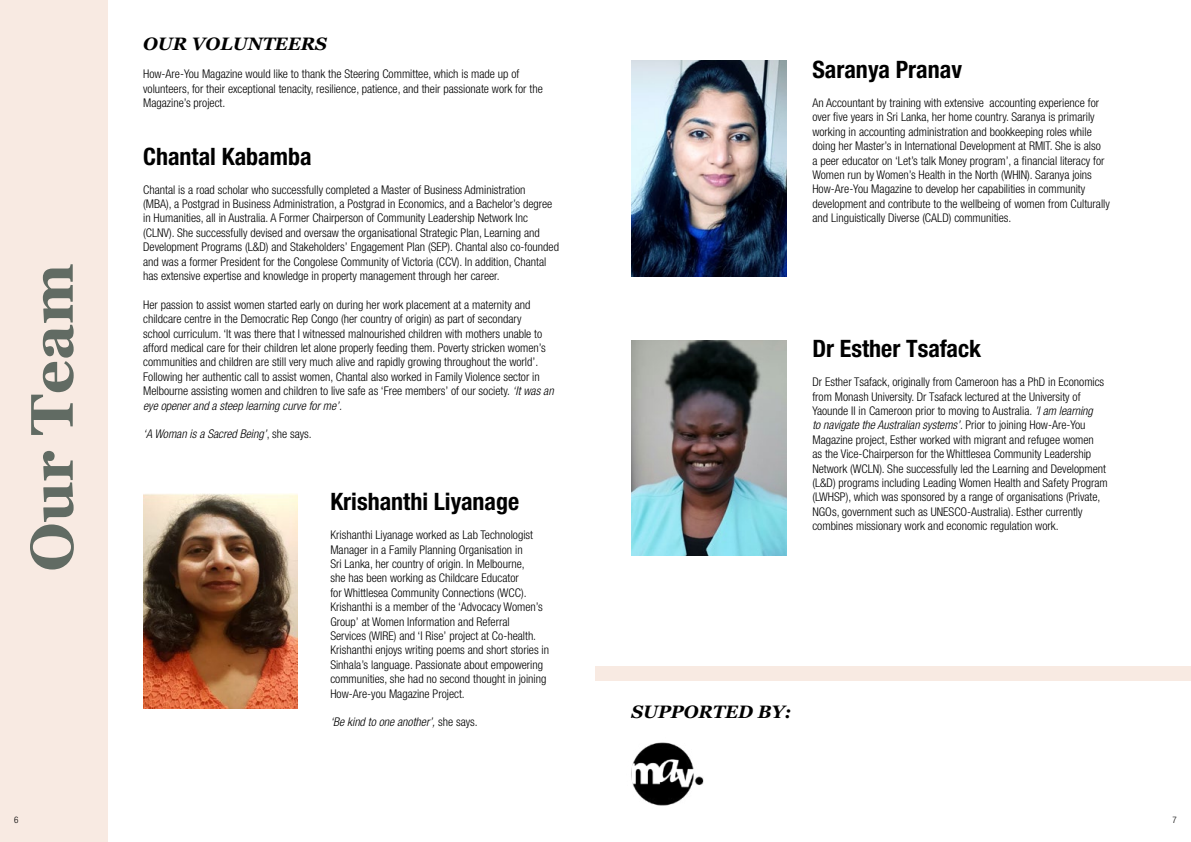
<style>
.page{position:relative;width:1191px;height:842px;background:#fff}
.page>*{position:absolute;margin:0;border:0;box-sizing:border-box;transform-origin:0 0}
.t1{font:700 60px "Georgia";color:#616b63}
.t2{font:700 condensed 24px "Helvetica Neue LT Std";color:#000}
.t3{font:italic 700 18px "Georgia";color:#000}
.t4{font:300 condensed 12px/14.4px "Helvetica Neue LT Std";color:#000}
.t5{font:italic 300 condensed 12px "Helvetica Neue LT Std";color:#000}
.t6{font:300 condensed 9px "Helvetica Neue LT Std";color:#000}
.s1{font-style:italic}
.s2{font-style:normal}
</style>
<div class="page">
<div style="left:0;top:0;width:108px;height:842px;background:#f8eae2"></div>
<img style="left:143px;top:493px;width:155px;height:216px">
<img style="left:631px;top:61px;width:155px;height:215px">
<img style="left:631px;top:340px;width:155px;height:216px">
<img style="left:631px;top:742px;width:73px;height:64px">
<div style="left:595px;top:666px;width:596px;height:15px;background:#f8eae2"></div>
<h1 class="t1" style="left:7px;top:572px;width:310px;rotate:-90deg">Our Team</h1>
<h3 class="t3" style="left:143px;top:30px;width:185px">OUR VOLUNTEERS</h3>
<p class="t4" style="left:143px;top:67px;width:401px">How-Are-You Magazine would like to thank the Steering Committee, which is made up of volunteers, for their exceptional tenacity, resilience, patience, and their passionate work for the<br>Magazine’s project.</p>
<h2 class="t2" style="left:143px;top:142px;width:170px">Chantal Kabamba</h2>
<p class="t4" style="left:143px;top:182px;width:417px">Chantal is a road scholar who successfully completed a Master of Business Administration<br>(MBA), a Postgrad in Business Administration, a Postgrad in Economics, and a Bachelor’s degree in Humanities, all in Australia. A Former Chairperson of Community Leadership Network Inc (CLNV). She successfully devised and oversaw the organisational Strategic Plan, Learning and Development Programs (L&amp;D) and Stakeholders’ Engagement Plan (SEP). Chantal also co-founded and was a former President for the Congolese Community of Victoria (CCV). In addition, Chantal has extensive expertise and knowledge in property management through her career.</p>
<p class="t4" style="left:143px;top:297px;width:412px">Her passion to assist women started early on during her work placement at a maternity and childcare centre in the Democratic Rep Congo (her country of origin) as part of secondary<br>school curriculum. ‘It was there that I witnessed malnourished children with mothers unable to afford medical care for their children let alone properly feeding them. Poverty stricken women’s communities and children are still very much alive and rapidly growing throughout the world’.<br>Following her authentic call to assist women, Chantal also worked in Family Violence sector in Melbourne assisting women and children to live safe as ‘Free members’ of our society. <span class="s1">‘It was an eye opener and a steep learning curve for me’.</span></p>
<p class="t5" style="left:143px;top:427px;width:170px">‘A Woman is a Sacred Being’<span class="s2">, she says.</span></p>
<h2 class="t2" style="left:330px;top:487px;width:190px">Krishanthi Liyanage</h2>
<p class="t4" style="left:330px;top:528px;width:220px">Krishanthi Liyanage worked as Lab Technologist Manager in a Family Planning Organisation in<br>Sri Lanka, her country of origin. In Melbourne,<br>she has been working as Childcare Educator<br>for Whittlesea Community Connections (WCC).<br>Krishanthi is a member of the ‘Advocacy Women’s Group’ at Women Information and Referral<br>Services (WIRE) and ‘I Rise’ project at Co-health.<br>Krishanthi enjoys writing poems and short stories in Sinhala’s language. Passionate about empowering communities, she had no second thought in joining How-Are-you Magazine Project.</p>
<p class="t5" style="left:330px;top:715px;width:149px">‘Be kind to one another’, <span class="s2">she says.</span></p>
<h2 class="t2" style="left:812px;top:55px;width:151px">Saranya Pranav</h2>
<p class="t4" style="left:812px;top:95px;width:299px">An Accountant by training with extensive accounting experience for over five years in Sri Lanka, her home country. Saranya is primarily working in accounting administration and bookkeeping roles while doing her Master’s in International Development at RMIT. She is also<br>a peer educator on ‘Let’s talk Money program’, a financial literacy for Women run by Women’s Health in the North (WHIN). Saranya joins How-Are-You Magazine to develop her capabilities in community development and contribute to the wellbeing of women from Culturally and Linguistically Diverse (CALD) communities.</p>
<h2 class="t2" style="left:812px;top:334px;width:170px">Dr Esther Tsafack</h2>
<p class="t4" style="left:812px;top:375px;width:297px">Dr Esther Tsafack, originally from Cameroon has a PhD in Economics from Monash University. Dr Tsafack lectured at the University of Yaounde II in Cameroon prior to moving to Australia. <span class="s1">’I am learning<br>to navigate the Australian systems’</span>. Prior to joining How-Are-You Magazine project, Esther worked with migrant and refugee women<br>as the Vice-Chairperson for the Whittlesea Community Leadership Network (WCLN). She successfully led the Learning and Development (L&amp;D) programs including Leading Women Health and Safety Program (LWHSP), which was sponsored by a range of organisations (Private, NGOs, government such as UNESCO-Australia). Esther currently combines missionary work and economic regulation work.</p>
<h3 class="t3" style="left:631px;top:699px;width:161px">SUPPORTED BY:</h3>
<p class="t6" style="left:14px;top:815px;width:6px">6</p>
<p class="t6" style="left:1172px;top:815px;width:6px">7</p>
</div>
